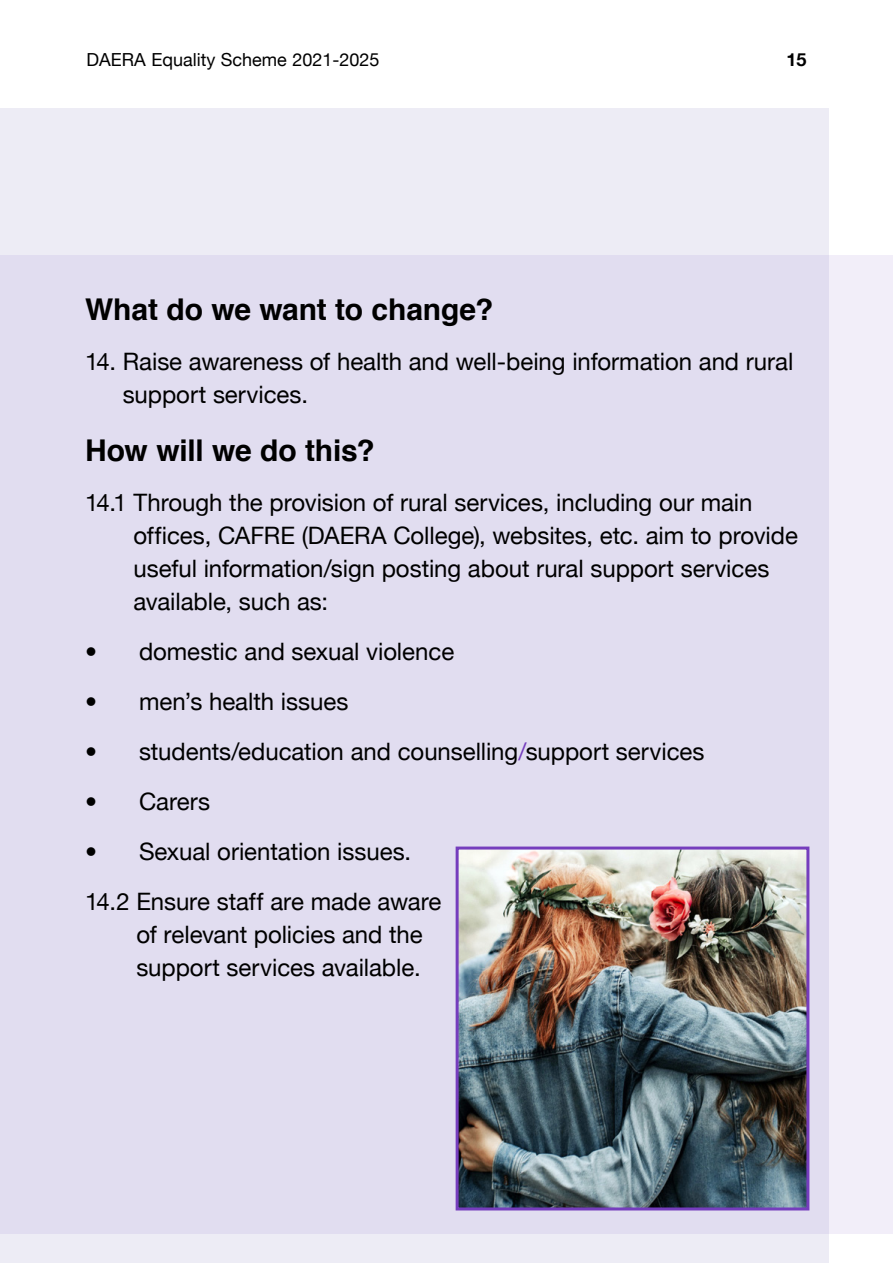
<style>
.page{position:relative;width:893px;height:1263px;background:#fff}
.page>*{position:absolute;margin:0;border:0;box-sizing:border-box;transform-origin:0 0}
.Sub_title{font:700 30px "Helvetica";letter-spacing:-.005em;color:#000}
.Text_Paras{font:24px/33px "Helvetica Neue";color:#000}
.t1{font:18px "Helvetica Neue";color:#000}
.t2{font:700 18px "Helvetica Neue";color:#000}
.s1{color:#753dbd}
</style>
<div class="page">
<div style="left:0;top:108px;width:828px;height:1155px;background:#edecf5"></div>
<div style="left:0;top:255px;width:893px;height:978px;background:linear-gradient(to right,#dfdbef,#e5e1f2)"></div>
<hr style="left:0;top:256px;width:1px;height:978px;background:#753dbd">
<img style="left:460px;top:850px;width:345px;height:356px">
<div style="left:456px;top:846px;width:353px;height:364px;border:3px solid #753dbd"></div>
<p class="t1" style="left:87px;top:48px;width:294px">DAERA Equality Scheme 2021-2025</p>
<p class="t2" style="left:786px;top:48px;width:22px">15</p>
<p class="Sub_title" style="left:85px;top:285px;width:410px">What do we want to change?</p>
<p class="Text_Paras" style="left:123px;top:345px;width:672px;text-indent:-38px">14. Raise awareness of health and well-being information and rural support services.</p>
<p class="Sub_title" style="left:85px;top:426px;width:291px">How will we do this?</p>
<p class="Text_Paras" style="left:134px;top:486px;width:666px;text-indent:-48px">14.1 Through the provision of rural services, including our main offices, CAFRE (DAERA College), websites, etc. aim to provide useful information/sign posting about rural support services available, such as:</p>
<p class="Text_Paras" style="left:85px;top:635px;width:371px">• domestic and sexual violence</p>
<p class="Text_Paras" style="left:85px;top:685px;width:265px">• men’s health issues</p>
<p class="Text_Paras" style="left:85px;top:735px;width:621px">• students/education and counselling<span class="s1">/</span>support services</p>
<p class="Text_Paras" style="left:85px;top:785px;width:127px">• Carers</p>
<p class="Text_Paras" style="left:85px;top:835px;width:328px">• Sexual orientation issues.</p>
<p class="Text_Paras" style="left:136px;top:885px;width:307px;text-indent:-51px">14.2 Ensure staff are made aware of relevant policies and the support services available.</p>
</div>
